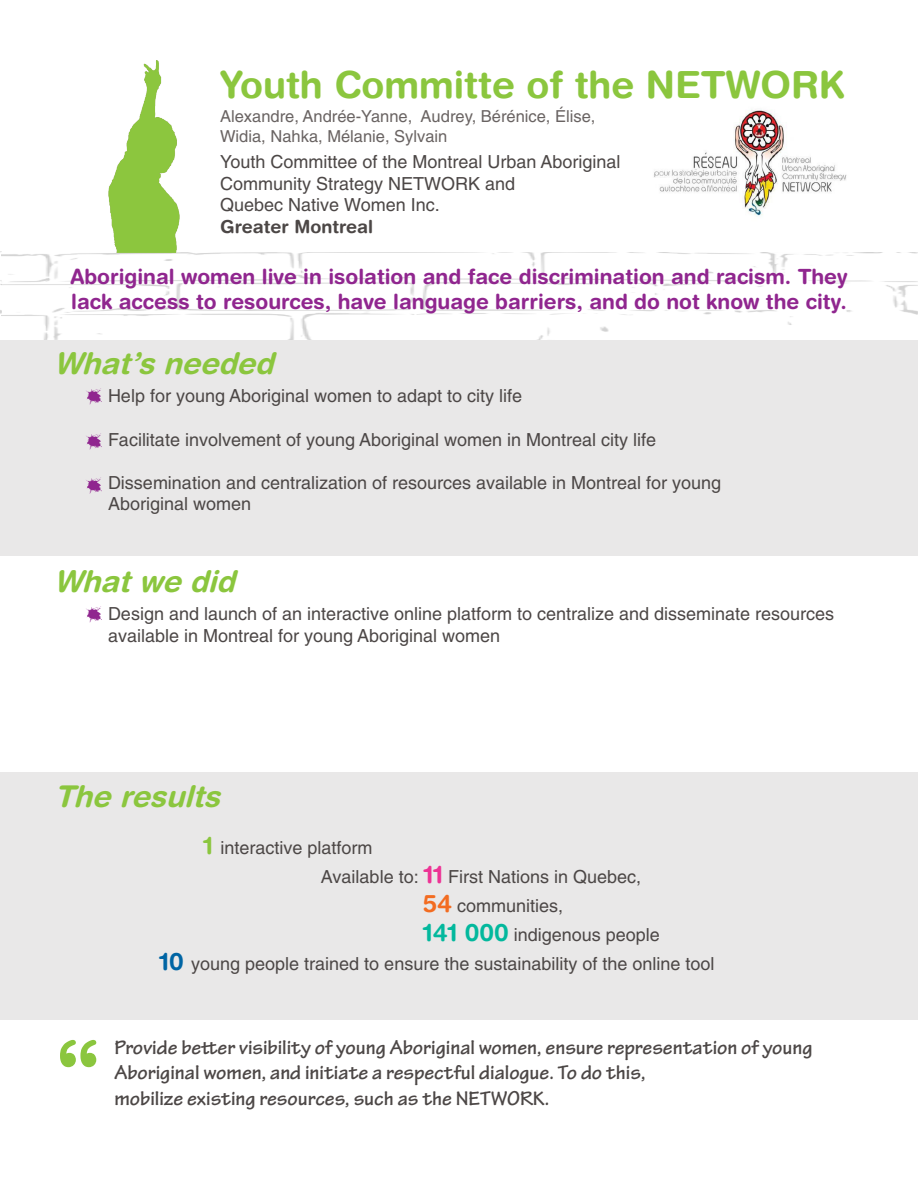
<style>
.page{position:relative;width:918px;height:1188px;background:#fff}
.page>*{position:absolute;margin:0;border:0;box-sizing:border-box;transform-origin:0 0}
.t1{font:700 90px "Helvetica Rounded LT";color:#8bc63e}
.t2{font:700 37.5px "Helvetica Rounded LT";color:#8bc63e}
.t3{font:italic 700 30px "Helvetica Rounded LT Std";color:#8bc63e}
.t4{font:700 21px/25.2px "Tekton Pro";color:#4c4746}
.t5{font:700 21px/25.2px "Helvetica Rounded LT Std";color:#90268f}
.t6{font:18px/21.6px "Helvetica";color:#4c4746}
.t7{font:700 18px "Helvetica Rounded LT";color:#4c4746}
.t8{font:16.5px/19.8px "Helvetica";color:#696362}
.s1{font-family:"Helvetica Rounded LT";font-weight:700;font-size:24px;color:#8bc63e}
.s2{font-family:"Helvetica Rounded LT";font-weight:700;font-size:24px;color:#ed3395}
.s3{font-family:"Helvetica Rounded LT";font-weight:700;font-size:24px;color:#f36c21}
.s4{font-family:"Helvetica Rounded LT";font-weight:700;font-size:24px;color:#03b89d}
.s5{font-family:"Helvetica Rounded LT";font-weight:700;font-size:24px;color:#0065a4}
</style>
<div class="page">
<img style="left:0;top:252px;width:918px;height:88px">
<div style="left:0;top:340px;width:918px;height:216px;background:#e9e8e8"></div>
<div style="left:0;top:772px;width:918px;height:248px;background:#e9e8e8"></div>
<svg style="left:86px;top:388px;width:16px;height:17px"></svg>
<svg style="left:86px;top:433px;width:16px;height:17px"></svg>
<svg style="left:86px;top:478px;width:16px;height:16px"></svg>
<svg style="left:86px;top:606px;width:16px;height:17px"></svg>
<img style="left:654px;top:109px;width:193px;height:107px">
<img style="left:96px;top:60px;width:96px;height:193px">
<p class="t2" style="left:220px;top:62px;width:626px">Youth Committe of the NETWORK</p>
<p class="t8" style="left:220px;top:106px;width:377px">Alexandre, Andrée-Yanne, Audrey, Bérénice, Élise,<br>Widia, Nahka, Mélanie, Sylvain</p>
<p class="t6" style="left:220px;top:151px;width:402px">Youth Committee of the Montreal Urban Aboriginal<br>Community Strategy NETWORK and<br>Quebec Native Women Inc.</p>
<p class="t7" style="left:220px;top:216px;width:155px">Greater Montreal</p>
<p class="t5" style="left:70px;top:264px;width:779px">Aboriginal women live in isolation and face discrimination and racism. They lack access to resources, have language barriers, and do not know the city.</p>
<p class="t3" style="left:54px;top:346px;width:230px">What’sneeded</p>
<p class="t6" style="left:108px;top:385px;width:416px">Help for young Aboriginal women to adapt to city life</p>
<p class="t6" style="left:108px;top:428px;width:550px">Facilitate involvement of young Aboriginal women in Montreal city life</p>
<p class="t6" style="left:108px;top:472px;width:615px">Dissemination and centralization of resources available in Montreal for young<br>Aboriginal women</p>
<p class="t3" style="left:54px;top:564px;width:192px">Whatwe did</p>
<p class="t6" style="left:108px;top:603px;width:728px">Design and launch of an interactive online platform to centralize and disseminate resources available in Montreal for young Aboriginal women</p>
<p class="t3" style="left:54px;top:778px;width:177px">The results</p>
<p class="t6" style="left:203px;top:837px;width:171px"><span class="s1">1</span> interactive platform</p>
<p class="t6" style="left:423px;top:862px;width:238px;line-height:28.8px;text-indent:-102px">Available to: <span class="s2">11</span> First Nations in Quebec,<br><span class="s3">54</span> communities,<br><span class="s4">141 000</span> indigenous people</p>
<p class="t6" style="left:159px;top:952px;width:557px"><span class="s5">10</span> young people trained to ensure the sustainability of the online tool</p>
<p class="t1" style="left:54px;top:1019px;width:50px">“</p>
<p class="t4" style="left:114px;top:1035px;width:700px">Provide better visibility of young Aboriginal women, ensure representation of young<br>Aboriginal women, and initiate a respectful dialogue. To do this,<br>mobilize existing resources, such as the NETWORK.</p>
</div>
